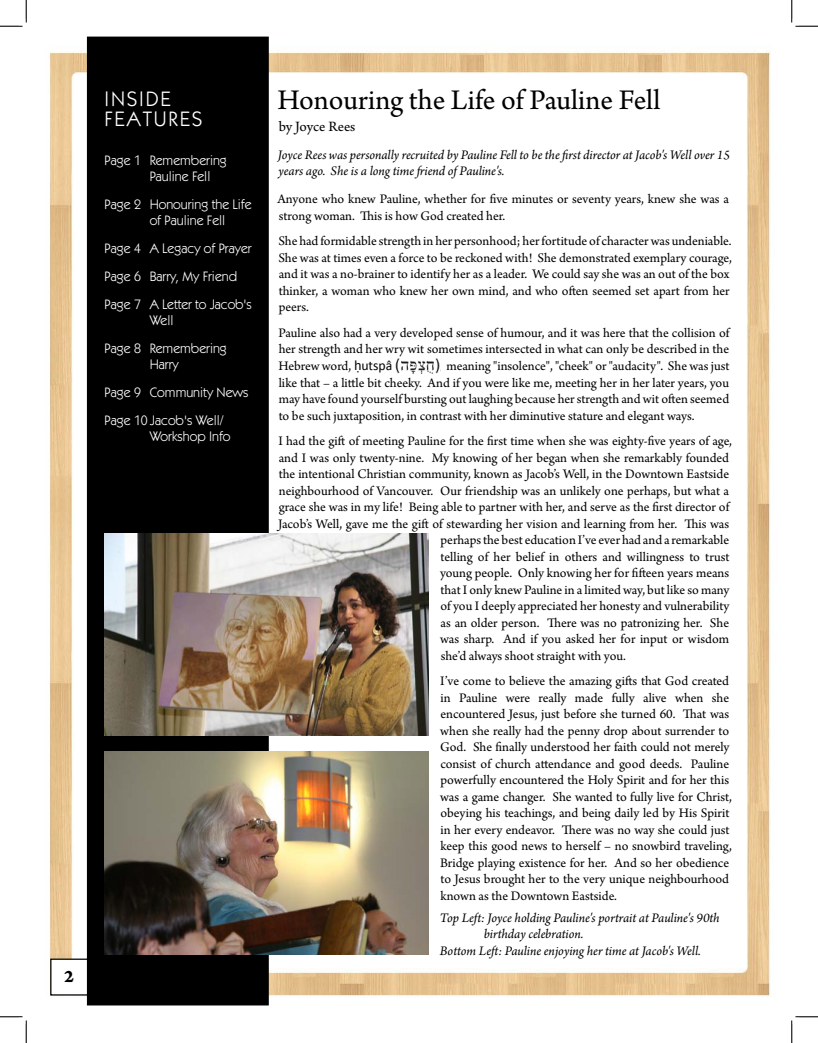
<style>
.page{position:relative;width:818px;height:1043px;background:#fff}
.page>*{position:absolute;margin:0;border:0;box-sizing:border-box;transform-origin:0 0}
.t1{font:30px "Arno Pro";color:#000}
.t2{font:21px/20px "Itc Kabel";letter-spacing:.085em;color:#fff}
.t3{font:18.75px "Arno Pro Bold Caption";color:#000}
.t4{font:15px "Arno Pro";letter-spacing:-.005em;color:#000}
.t5{font:13.75px/16.5px "Arno Pro";color:#000}
.t6{font:italic 13.75px/16.5px "Arno Pro";letter-spacing:-.005em;color:#000}
.t7{font:13.75px/27.8px "Itc Kabel";color:#fff}
.s1{font-family:"Tahoma";font-size:12.5px}
.s2{font-family:"Calibri"}
.s3{font-family:"Times New Roman"}
</style>
<div class="page">
<img style="left:49px;top:36px;width:722px;height:970px">
<div style="left:88px;top:37px;width:180px;height:967px;background:#000"></div>
<div style="left:87px;top:37px;width:182px;height:968px;border:1px solid #000"></div>
<img style="left:105px;top:533px;width:323px;height:202px">
<img style="left:105px;top:751px;width:323px;height:203px">
<img style="left:396px;top:358px;width:43px;height:16px">
<div style="left:51px;top:959px;width:37px;height:35px;background:#fff"></div>
<div style="left:50px;top:958px;width:38px;height:37px;border:1px solid #000"></div>
<svg style="left:0;top:0;width:27px;height:27px"></svg>
<svg style="left:0;top:1016px;width:27px;height:26px"></svg>
<svg style="left:791px;top:0;width:27px;height:27px"></svg>
<svg style="left:791px;top:1016px;width:27px;height:26px"></svg>
<h3 class="t3" style="left:64px;top:965px;width:11px">2</h3>
<h2 class="t2" style="left:105px;top:88px;width:99px">INSIDE<br>FEATURES</h2>
<p class="t7" style="left:150px;top:152px;width:79px;line-height:16.5px;text-indent:-45px">Page 1 Remembering<br>Pauline Fell</p>
<p class="t7" style="left:150px;top:196px;width:103px;line-height:16.5px;text-indent:-45px">Page 2 Honouring the Life of Pauline Fell</p>
<p class="t7" style="left:105px;top:234px;width:149px">Page 4 A Legacy of Prayer<br>Page 6 Barry, My Friend<br>Page 7 A Letter to Jacob's</p>
<p class="t7" style="left:105px;top:306px;width:124px;text-align:center">Well<br>Page 8 Remembering</p>
<p class="t7" style="left:105px;top:351px;width:145px;text-indent:45px">Harry<br>Page 9 Community News<br>Page 10 Jacob's Well/</p>
<p class="t7" style="left:150px;top:423px;width:82px">Workshop Info</p>
<h1 class="t1" style="left:277px;top:82px;width:384px">Honouring the Life of Pauline Fell</h1>
<p class="t4" style="left:279px;top:118px;width:78px">by Joyce Rees</p>
<p class="t6" style="left:278px;top:147px;width:453px">Joyce Rees was personally recruited by Pauline Fell to be the first director at Jacob's Well over 15 years ago. She is a long time friend of Pauline's.</p>
<p class="t5" style="left:277px;top:191px;width:453px">Anyone who knew Pauline, whether for five minutes or seventy years, knew she was a strong woman. This is how God created her.</p>
<p class="t5" style="left:278px;top:233px;width:455px">She had formidable strength in her personhood; her fortitude of character was undeniable.<br>She was at times even a force to be reckoned with! She demonstrated exemplary courage, and it was a no-brainer to identify her as a leader. We could say she was an out of the box thinker, a woman who knew her own mind, and who often seemed set apart from her peers.</p>
<p class="t5" style="left:278px;top:325px;width:452px;text-align:justify">Pauline also had a very developed sense of humour, and it was here that the collision of her strength and her wry wit sometimes intersected in what can only be described in the Hebrew word, <span class="s1">ḥ</span><span class="s2">utspâ</span></p>
<p class="t5" style="left:279px;top:358px;width:452px;text-align:justify;text-indent:159px"><span class="s3">,</span> meaning "insolence", "cheek" or "audacity". She was just like that – a little bit cheeky. And if you were like me, meeting her in her later years, you may have found yourself bursting out laughing because her strength and wit often seemed to be such juxtaposition, in contrast with her diminutive stature and elegant ways.</p>
<p class="t5" style="left:278px;top:433px;width:455px">I had the gift of meeting Pauline for the first time when she was eighty-five years of age,</p>
<p class="t5" style="left:279px;top:450px;width:452px">and I was only twenty-nine. My knowing of her began when she remarkably founded</p>
<p class="t5" style="left:279px;top:466px;width:452px">the intentional Christian community, known as Jacob’s Well, in the Downtown Eastside</p>
<p class="t5" style="left:279px;top:483px;width:451px">neighbourhood of Vancouver. Our friendship was an unlikely one perhaps, but what a</p>
<p class="t5" style="left:279px;top:499px;width:452px">grace she was in my life! Being able to partner with her, and serve as the first director of</p>
<p class="t5" style="left:278px;top:516px;width:452px">Jacob’s Well, gave me the gift of stewarding her vision and learning from her. This was</p>
<p class="t5" style="left:440px;top:532px;width:290px">perhaps the best education I’ve ever had and a remarkable</p>
<p class="t5" style="left:440px;top:549px;width:290px">telling of her belief in others and willingness to trust</p>
<p class="t5" style="left:440px;top:565px;width:290px">young people. Only knowing her for fifteen years means</p>
<p class="t5" style="left:440px;top:582px;width:290px">that I only knew Pauline in a limited way, but like so many</p>
<p class="t5" style="left:440px;top:598px;width:291px">of you I deeply appreciated her honesty and vulnerability</p>
<p class="t5" style="left:440px;top:615px;width:290px">as an older person. There was no patronizing her. She</p>
<p class="t5" style="left:440px;top:631px;width:290px">was sharp. And if you asked her for input or wisdom</p>
<p class="t5" style="left:440px;top:648px;width:187px">she’d always shoot straight with you.</p>
<p class="t5" style="left:440px;top:673px;width:293px">I’ve come to believe the amazing gifts that God created in Pauline were really made fully alive when she encountered Jesus, just before she turned 60. That was when she really had the penny drop about surrender to God. She finally understood her faith could not merely consist of church attendance and good deeds. Pauline powerfully encountered the Holy Spirit and for her this was a game changer. She wanted to fully live for Christ, obeying his teachings, and being daily led by His Spirit in her every endeavor. There was no way she could just keep this good news to herself – no snowbird traveling, Bridge playing existence for her. And so her obedience to Jesus brought her to the very unique neighbourhood known as the Downtown Eastside.</p>
<p class="t6" style="left:440px;top:910px;width:281px">Top Left: Joyce holding Pauline's portrait at Pauline's 90th</p>
<p class="t6" style="left:483px;top:926px;width:101px">birthday celebration.</p>
<p class="t6" style="left:440px;top:943px;width:262px">Bottom Left: Pauline enjoying her time at Jacob's Well.</p>
</div>
